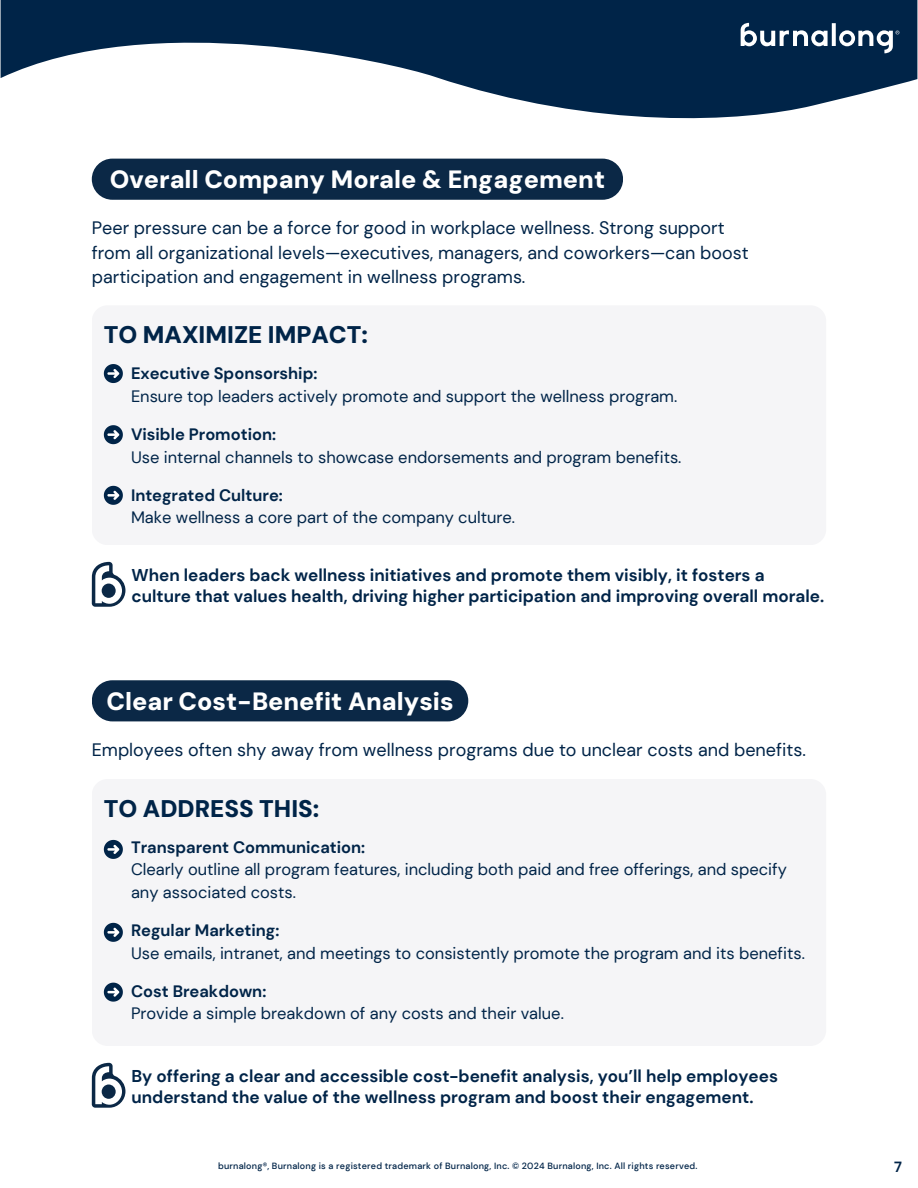
<style>
.page{position:relative;width:918px;height:1188px;background:#fff}
.page>*{position:absolute;margin:0;border:0;box-sizing:border-box;transform-origin:0 0}
.t1{font:900 25.05px "DM Sans";color:#fff}
.t2{font:900 24.15px "DM Sans";color:#002448}
.t3{font:18px/24.8px "DM Sans";color:#002448}
.t4{font:700 17.1px/21.3px "DM Sans";color:#002448}
.t5{font:16.5px/22.5px "DM Sans";color:#002448}
.t6{font:700 16.5px "DM Sans";color:#002448}
.t7{font:700 14.7px "DM Sans";color:#002448}
.t8{font:500 9px "DM Sans";letter-spacing:.025em;color:#002448}
</style>
<div class="page">
<svg style="left:1px;top:0;width:916px;height:118px;fill:#002448"></svg>
<svg style="left:741px;top:23px;width:158px;height:30px"></svg>
<div style="left:92px;top:159px;width:531px;height:41px;background:#0b2846;border-radius:21px"></div>
<div style="left:92px;top:680px;width:376px;height:41px;background:#0b2846;border-radius:21px"></div>
<div style="left:92px;top:305px;width:734px;height:240px;background:#f5f5f7;border-radius:16px"></div>
<div style="left:92px;top:779px;width:734px;height:267px;background:#f5f5f7;border-radius:16px"></div>
<svg style="left:104px;top:364px;width:19px;height:19px"></svg>
<svg style="left:104px;top:840px;width:19px;height:19px"></svg>
<svg style="left:104px;top:425px;width:19px;height:19px"></svg>
<svg style="left:104px;top:923px;width:19px;height:19px"></svg>
<svg style="left:104px;top:486px;width:19px;height:19px"></svg>
<svg style="left:104px;top:983px;width:19px;height:19px"></svg>
<svg style="left:92px;top:562px;width:33px;height:45px"></svg>
<svg style="left:92px;top:1063px;width:33px;height:45px"></svg>
<h1 class="t1" style="left:110px;top:163px;width:497px">Overall Company Morale &amp; Engagement</h1>
<p class="t3" style="left:92px;top:215px;width:659px">Peer pressure can be a force for good in workplace wellness. Strong support from all organizational levels—executives, managers, and coworkers—can boost participation and engagement in wellness programs.</p>
<h2 class="t2" style="left:104px;top:319px;width:266px">TO MAXIMIZE IMPACT:</h2>
<p class="t6" style="left:131px;top:363px;width:188px">Executive Sponsorship:</p>
<p class="t5" style="left:131px;top:385px;width:548px">Ensure top leaders actively promote and support the wellness program.</p>
<p class="t6" style="left:131px;top:424px;width:147px">Visible Promotion:</p>
<p class="t5" style="left:131px;top:445px;width:552px">Use internal channels to showcase endorsements and program benefits.</p>
<p class="t6" style="left:131px;top:485px;width:153px">Integrated Culture:</p>
<p class="t5" style="left:131px;top:506px;width:386px">Make wellness a core part of the company culture.</p>
<p class="t4" style="left:131px;top:564px;width:694px">When leaders back wellness initiatives and promote them visibly, it fosters a culture that values health, driving higher participation and improving overall morale.</p>
<h1 class="t1" style="left:106px;top:685px;width:349px">Clear Cost-Benefit Analysis</h1>
<p class="t3" style="left:92px;top:737px;width:716px">Employees often shy away from wellness programs due to unclear costs and benefits.</p>
<h2 class="t2" style="left:104px;top:793px;width:217px">TO ADDRESS THIS:</h2>
<p class="t6" style="left:131px;top:837px;width:236px">Transparent Communication:</p>
<p class="t5" style="left:131px;top:858px;width:657px">Clearly outline all program features, including both paid and free offerings, and specify any associated costs.</p>
<p class="t6" style="left:131px;top:920px;width:150px">Regular Marketing:</p>
<p class="t5" style="left:131px;top:942px;width:675px">Use emails, intranet, and meetings to consistently promote the program and its benefits.</p>
<p class="t6" style="left:131px;top:981px;width:137px">Cost Breakdown:</p>
<p class="t5" style="left:131px;top:1002px;width:434px">Provide a simple breakdown of any costs and their value.</p>
<p class="t4" style="left:131px;top:1065px;width:648px">By offering a clear and accessible cost-benefit analysis, you’ll help employees understand the value of the wellness program and boost their engagement.</p>
<p class="t8" style="left:218px;top:1160px;width:481px">burnalong®, Burnalong is a registered trademark of Burnalong, Inc. © 2024 Burnalong, Inc. All rights reserved.</p>
<p class="t7" style="left:894px;top:1157px;width:9px">7</p>
</div>
